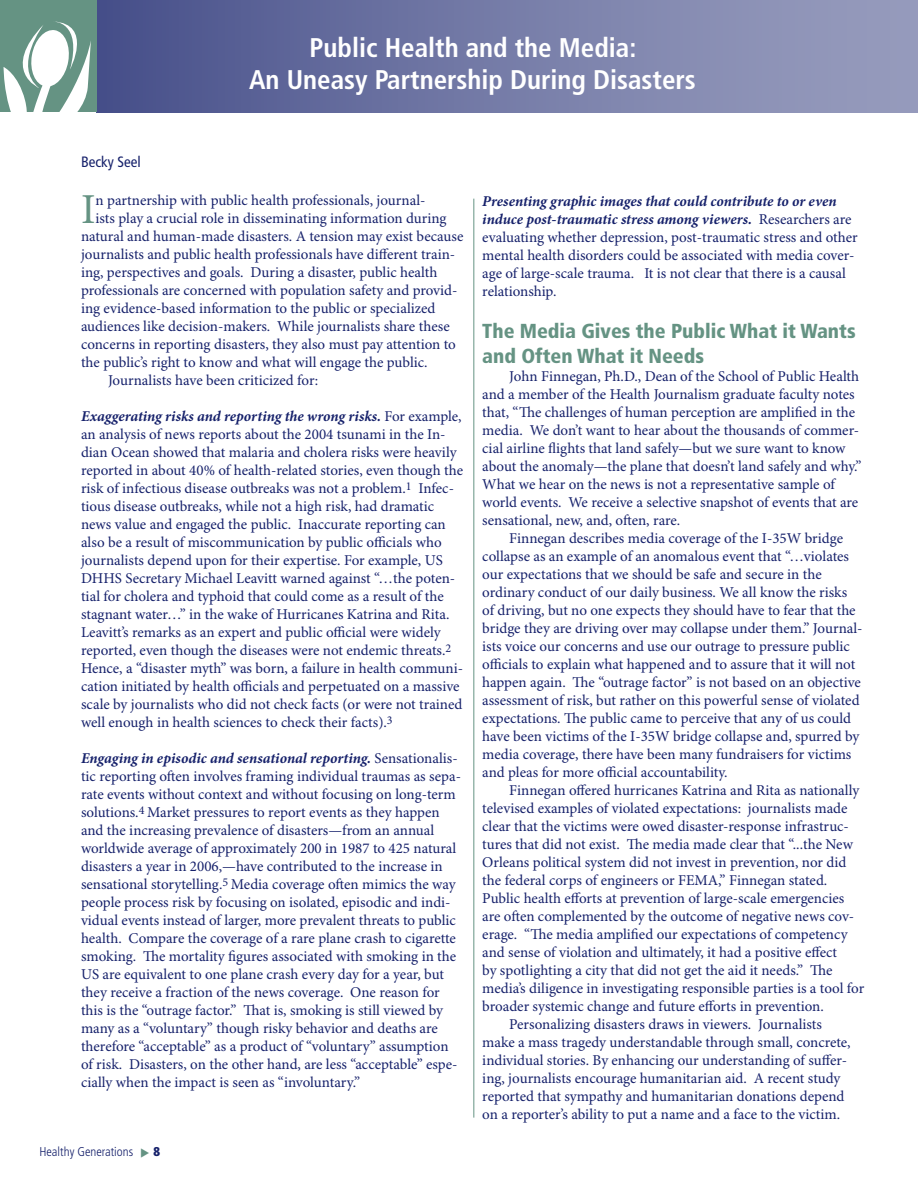
<style>
.page{position:relative;width:918px;height:1188px;background:#fff}
.page>*{position:absolute;margin:0;border:0;box-sizing:border-box;transform-origin:0 0}
.t1{font:42.75px "Minion Pro";color:#659383}
.t2{font:700 condensed 27px/32.4px "Frutiger";color:#fff;text-align:center}
.t3{font:900 condensed 20.25px/24.3px "Frutiger";color:#659383}
.t4{font:15px/18px "Minion Pro";color:#16216b}
.t5{font:condensed 15px "Frutiger";color:#16216b}
.t6{font:300 condensed 12.75px "Frutiger";color:#16216b}
.s1{font-weight:700;font-style:italic}
</style>
<div class="page">
<div style="left:96px;top:0;width:822px;height:112px;background:linear-gradient(to right,#4a528c,#9da1c1)"></div>
<div style="left:0;top:0;width:96px;height:112px;background:#659383"></div>
<svg style="left:3px;top:21px;width:88px;height:91px"></svg>
<hr style="left:473px;top:199px;width:1px;height:919px;background:#659383">
<p class="t5" style="left:81px;top:153px;width:61px">Becky Seel</p>
<h2 class="t2" style="left:249px;top:31px;width:448px">Public Health and the Media:<br>An Uneasy Partnership During Disasters</h2>
<h1 class="t1" style="left:81px;top:184px;width:16px">I</h1>
<p class="t4" style="left:96px;top:192px;width:331px">n partnership with public health professionals, journal-</p>
<p class="t4" style="left:96px;top:210px;width:353px">ists play a crucial role in disseminating information during</p>
<p class="t4" style="left:81px;top:228px;width:384px">natural and human-made disasters. A tension may exist because</p>
<p class="t4" style="left:81px;top:246px;width:376px">journalists and public health professionals have different train-</p>
<p class="t4" style="left:81px;top:264px;width:358px">ing, perspectives and goals. During a disaster, public health</p>
<p class="t4" style="left:81px;top:282px;width:378px">professionals are concerned with population safety and provid-</p>
<p class="t4" style="left:81px;top:300px;width:356px">ing evidence-based information to the public or specialized</p>
<p class="t4" style="left:81px;top:318px;width:370px">audiences like decision-makers. While journalists share these</p>
<p class="t4" style="left:81px;top:336px;width:376px">concerns in reporting disasters, they also must pay attention to</p>
<p class="t4" style="left:81px;top:354px;width:348px">the public’s right to know and what will engage the public.</p>
<p class="t4" style="left:108px;top:372px;width:212px">Journalists have been criticized for:</p>
<p class="t4" style="left:81px;top:408px;width:384px"><span class="s1">Exaggerating risks and reporting the wrong risks.</span> For example, an analysis of news reports about the 2004 tsunami in the In&shy;dian Ocean showed that malaria and cholera risks were heavily reported in about 40% of health-related stories, even though the risk of infectious disease outbreaks was not a problem.<sup>1</sup> Infec&shy;tious disease outbreaks, while not a high risk, had dramatic news value and engaged the public. Inaccurate reporting can also be a result of miscommunication by public officials who journalists depend upon for their expertise. For example, US DHHS Secretary Michael Leavitt warned against “…the poten&shy;tial for cholera and typhoid that could come as a result of the stagnant water…” in the wake of Hurricanes Katrina and Rita.<br>Leavitt’s remarks as an expert and public official were widely reported, even though the diseases were not endemic threats.<sup>2<br></sup>Hence, a “disaster myth” was born, a failure in health communi&shy;cation initiated by health officials and perpetuated on a massive scale by journalists who did not check facts (or were not trained well enough in health sciences to check their facts).<sup>3</sup></p>
<p class="t4" style="left:81px;top:750px;width:382px"><span class="s1">Engaging in episodic and sensational reporting.</span> Sensationalis&shy;tic reporting often involves framing individual traumas as sepa&shy;rate events without context and without focusing on long-term solutions.<sup>4</sup> Market pressures to report events as they happen and the increasing prevalence of disasters—from an annual worldwide average of approximately 200 in 1987 to 425 natural disasters a year in 2006,—have contributed to the increase in sensational storytelling.<sup>5</sup> Media coverage often mimics the way people process risk by focusing on isolated, episodic and indi&shy;vidual events instead of larger, more prevalent threats to public health. Compare the coverage of a rare plane crash to cigarette smoking. The mortality figures associated with smoking in the US are equivalent to one plane crash every day for a year, but they receive a fraction of the news coverage. One reason for this is the “outrage factor.” That is, smoking is still viewed by many as a “voluntary” though risky behavior and deaths are therefore “acceptable” as a product of “voluntary” assumption of risk. Disasters, on the other hand, are less “acceptable” espe&shy;cially when the impact is seen as “involuntary.”</p>
<p class="t6" style="left:39px;top:1145px;width:95px">Healthy Generations</p>
<p class="t4" style="left:482px;top:193px;width:377px"><span class="s1">Presenting graphic images that could contribute to or even induce post-traumatic stress among viewers.</span> Researchers are evaluating whether depression, post-traumatic stress and other mental health disorders could be associated with media cover&shy;age of large-scale trauma. It is not clear that there is a causal relationship.</p>
<h3 class="t3" style="left:482px;top:319px;width:375px">The Media Gives the Public What it Wants and Often What it Needs</h3>
<p class="t4" style="left:482px;top:367px;width:381px;text-indent:27px">John Finnegan, Ph.D., Dean of the School of Public Health and a member of the Health Journalism graduate faculty notes that, “The challenges of human perception are amplified in the media. We don’t want to hear about the thousands of commer&shy;cial airline flights that land safely—but we sure want to know about the anomaly—the plane that doesn’t land safely and why.” What we hear on the news is not a representative sample of world events. We receive a selective snapshot of events that are sensational, new, and, often, rare.</p>
<p class="t4" style="left:482px;top:529px;width:382px;text-indent:27px">Finnegan describes media coverage of the I-35W bridge collapse as an example of an anomalous event that “…violates our expectations that we should be safe and secure in the ordinary conduct of our daily business. We all know the risks of driving, but no one expects they should have to fear that the bridge they are driving over may collapse under them.” Journal&shy;ists voice our concerns and use our outrage to pressure public officials to explain what happened and to assure that it will not happen again. The “outrage factor” is not based on an objective assessment of risk, but rather on this powerful sense of violated expectations. The public came to perceive that any of us could have been victims of the I-35W bridge collapse and, spurred by media coverage, there have been many fundraisers for victims and pleas for more official accountability.</p>
<p class="t4" style="left:509px;top:781px;width:351px">Finnegan offered hurricanes Katrina and Rita as nationally</p>
<p class="t4" style="left:482px;top:799px;width:367px">televised examples of violated expectations: journalists made</p>
<p class="t4" style="left:482px;top:817px;width:368px">clear that the victims were owed disaster-response infrastruc-</p>
<p class="t4" style="left:482px;top:835px;width:372px">tures that did not exist. The media made clear that “...the New</p>
<p class="t4" style="left:482px;top:853px;width:365px">Orleans political system did not invest in prevention, nor did</p>
<p class="t4" style="left:482px;top:871px;width:347px">the federal corps of engineers or FEMA,” Finnegan stated.</p>
<p class="t4" style="left:482px;top:889px;width:364px">Public health efforts at prevention of large-scale emergencies</p>
<p class="t4" style="left:482px;top:907px;width:373px">are often complemented by the outcome of negative news cov-</p>
<p class="t4" style="left:482px;top:925px;width:367px">erage. “The media amplified our expectations of competency</p>
<p class="t4" style="left:482px;top:943px;width:356px">and sense of violation and ultimately, it had a positive effect</p>
<p class="t4" style="left:482px;top:961px;width:352px">by spotlighting a city that did not get the aid it needs.” The</p>
<p class="t4" style="left:482px;top:979px;width:383px">media’s diligence in investigating responsible parties is a tool for</p>
<p class="t4" style="left:482px;top:997px;width:343px">broader systemic change and future efforts in prevention.</p>
<p class="t4" style="left:509px;top:1015px;width:314px">Personalizing disasters draws in viewers. Journalists</p>
<p class="t4" style="left:482px;top:1033px;width:370px">make a mass tragedy understandable through small, concrete,</p>
<p class="t4" style="left:482px;top:1051px;width:366px">individual stories. By enhancing our understanding of suffer-</p>
<p class="t4" style="left:482px;top:1069px;width:360px">ing, journalists encourage humanitarian aid. A recent study</p>
<p class="t4" style="left:482px;top:1087px;width:364px">reported that sympathy and humanitarian donations depend</p>
<p class="t4" style="left:482px;top:1105px;width:360px">on a reporter’s ability to put a name and a face to the victim.</p>
</div>
